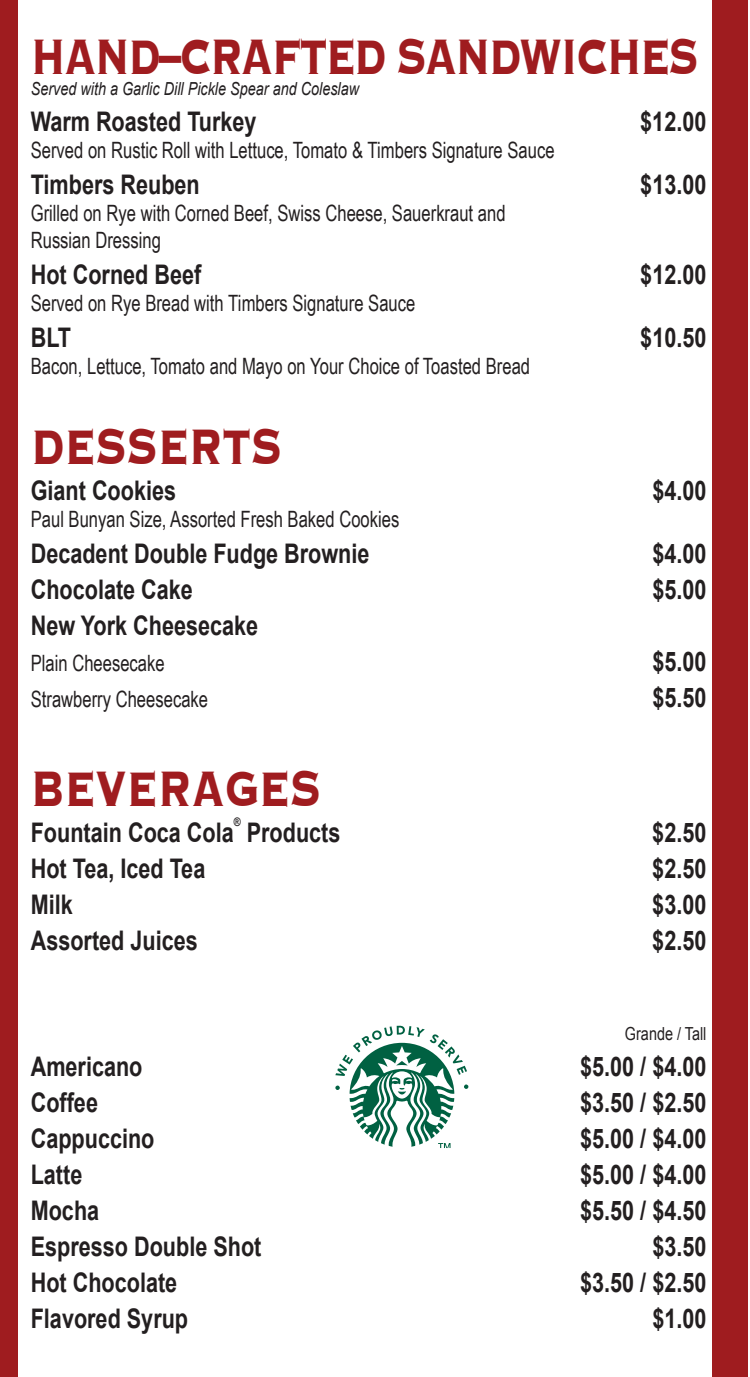
<style>
.page{position:relative;width:750px;height:1377px;background:#fff}
.page>*{position:absolute;margin:0;border:0;box-sizing:border-box;transform-origin:0 0}
.t1{font:700 64.8px "Copperplate";letter-spacing:-.04em;color:#9f1c1f;scale:.7 1}
.t2{font:700 64.8px "Copperplate";color:#9f1c1f;scale:.72 1}
.t3{font:700 27px "Arial";color:#231f20;scale:.8 1}
.t4{font:22.5px/27px "Arial Narrow";color:#231f20;scale:.9 1}
.t5{font:italic 18px "Arial";color:#231f20;scale:.8 1}
.t6{font:18px "Arial";color:#231f20;scale:.8 1}
.t7{font:700 11.7px "Arial";color:#231f20;scale:.8 1}
</style>
<div class="page">
<div style="left:712px;top:0;width:34px;height:1377px;background:#9f1c1f"></div>
<div style="left:0;top:0;width:17px;height:1377px;background:#9f1c1f"></div>
<svg style="left:335px;top:1026px;width:133px;height:122px"></svg>
<h1 class="t1" style="left:31px;top:14px;width:954px">HAND–CRAFTED SANDWICHES</h1>
<p class="t5" style="left:31px;top:77px;width:412px">Served with a Garlic Dill Pickle Spear and Coleslaw</p>
<p class="t3" style="left:31px;top:103px;width:284px">Warm Roasted Turkey</p>
<p class="t3" style="left:640px;top:103px;width:84px">$12.00</p>
<p class="t4" style="left:31px;top:135px;width:583px">Served on Rustic Roll with Lettuce, Tomato &amp; Timbers Signature Sauce</p>
<p class="t3" style="left:31px;top:166px;width:213px">Timbers Reuben</p>
<p class="t3" style="left:640px;top:166px;width:84px">$13.00</p>
<p class="t4" style="left:31px;top:198px;width:529px">Grilled on Rye with Corned Beef, Swiss Cheese, Sauerkraut and<br>Russian Dressing</p>
<p class="t3" style="left:31px;top:256px;width:215px">Hot Corned Beef</p>
<p class="t3" style="left:640px;top:256px;width:84px">$12.00</p>
<p class="t4" style="left:31px;top:288px;width:428px">Served on Rye Bread with Timbers Signature Sauce</p>
<p class="t3" style="left:31px;top:319px;width:52px">BLT</p>
<p class="t3" style="left:640px;top:319px;width:84px">$10.50</p>
<p class="t4" style="left:31px;top:351px;width:556px">Bacon, Lettuce, Tomato and Mayo on Your Choice of Toasted Bread</p>
<h1 class="t2" style="left:31px;top:404px;width:350px">DESSERTS</h1>
<p class="t3" style="left:31px;top:472px;width:183px">Giant Cookies</p>
<p class="t3" style="left:652px;top:472px;width:69px">$4.00</p>
<p class="t4" style="left:31px;top:504px;width:411px">Paul Bunyan Size, Assorted Fresh Baked Cookies</p>
<p class="t3" style="left:31px;top:535px;width:425px">Decadent Double Fudge Brownie</p>
<p class="t3" style="left:652px;top:535px;width:69px">$4.00</p>
<p class="t3" style="left:31px;top:571px;width:204px">Chocolate Cake</p>
<p class="t3" style="left:652px;top:571px;width:69px">$5.00</p>
<p class="t3" style="left:31px;top:607px;width:286px">New York Cheesecake</p>
<p class="t4" style="left:31px;top:648px;width:150px">Plain Cheesecake</p>
<p class="t3" style="left:652px;top:643px;width:69px">$5.00</p>
<p class="t4" style="left:31px;top:684px;width:198px">Strawberry Cheesecake</p>
<p class="t3" style="left:652px;top:679px;width:69px">$5.50</p>
<h1 class="t2" style="left:31px;top:746px;width:404px">BEVERAGES</h1>
<p class="t3" style="left:31px;top:814px;width:255px">Fountain Coca Cola</p>
<p class="t7" style="left:234px;top:814px;width:10px">®</p>
<p class="t3" style="left:247px;top:814px;width:119px">Products</p>
<p class="t3" style="left:652px;top:814px;width:69px">$2.50</p>
<p class="t3" style="left:31px;top:850px;width:220px">Hot Tea, Iced Tea</p>
<p class="t3" style="left:652px;top:850px;width:69px">$2.50</p>
<p class="t3" style="left:31px;top:886px;width:54px">Milk</p>
<p class="t3" style="left:652px;top:886px;width:69px">$3.00</p>
<p class="t3" style="left:31px;top:922px;width:210px">Assorted Juices</p>
<p class="t3" style="left:652px;top:922px;width:69px">$2.50</p>
<p class="t6" style="left:624px;top:1022px;width:103px">Grande / Tall</p>
<p class="t3" style="left:31px;top:1048px;width:141px">Americano</p>
<p class="t3" style="left:580px;top:1048px;width:159px">$5.00 / $4.00</p>
<p class="t3" style="left:31px;top:1084px;width:85px">Coffee</p>
<p class="t3" style="left:580px;top:1084px;width:159px">$3.50 / $2.50</p>
<p class="t3" style="left:31px;top:1120px;width:156px">Cappuccino</p>
<p class="t3" style="left:580px;top:1120px;width:159px">$5.00 / $4.00</p>
<p class="t3" style="left:31px;top:1156px;width:66px">Latte</p>
<p class="t3" style="left:580px;top:1156px;width:159px">$5.00 / $4.00</p>
<p class="t3" style="left:31px;top:1192px;width:87px">Mocha</p>
<p class="t3" style="left:580px;top:1192px;width:159px">$5.50 / $4.50</p>
<p class="t3" style="left:31px;top:1228px;width:290px">Espresso Double Shot</p>
<p class="t3" style="left:652px;top:1228px;width:69px">$3.50</p>
<p class="t3" style="left:31px;top:1264px;width:185px">Hot Chocolate</p>
<p class="t3" style="left:580px;top:1264px;width:159px">$3.50 / $2.50</p>
<p class="t3" style="left:31px;top:1300px;width:198px">Flavored Syrup</p>
<p class="t3" style="left:652px;top:1300px;width:69px">$1.00</p>
</div>
